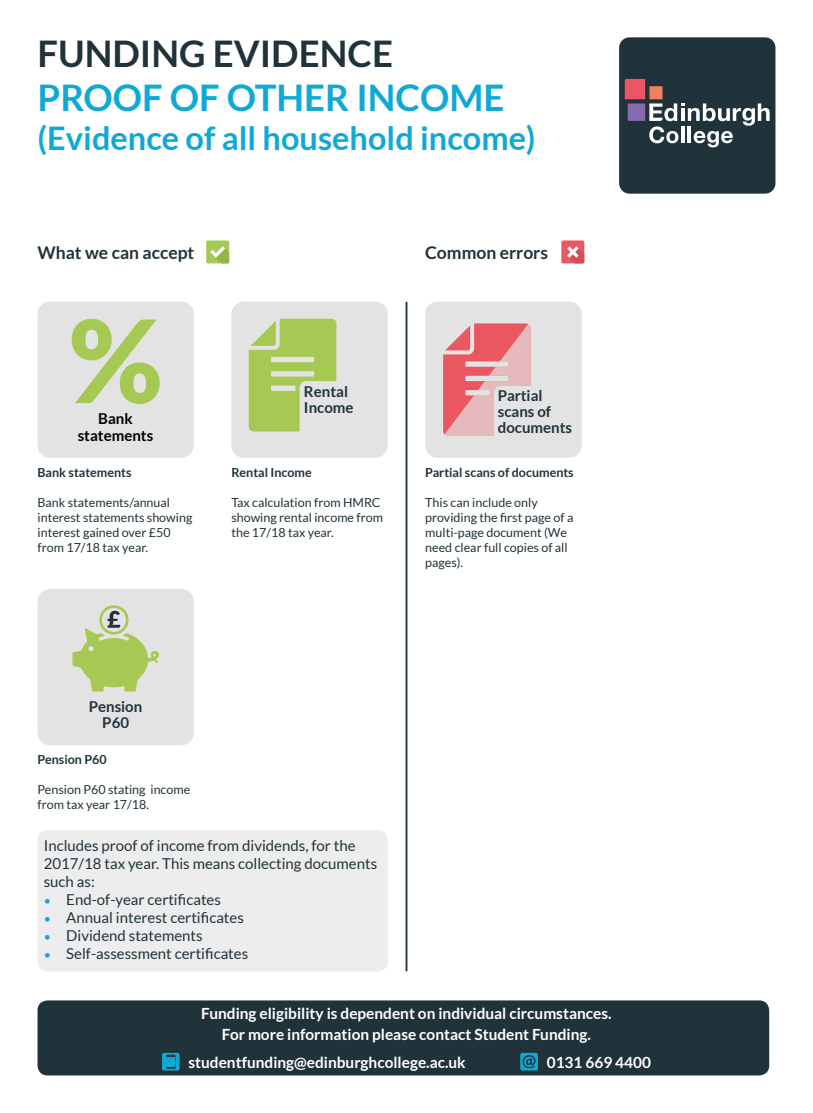
<style>
.page{position:relative;width:813px;height:1113px;background:#fff}
.page>*{position:absolute;margin:0;border:0;box-sizing:border-box;transform-origin:0 0}
.t1{font:700 36.62px "Lato";color:#10a9d6}
.t2{font:700 36.62px "Lato";color:#21333a}
.t3{font:700 32.5px "Lato";color:#10a9d6}
.t4{font:700 17.5px "Lato";color:#21333a}
.t5{font:700 15.38px/21.2px "Lato";color:#fff;text-align:center}
.t6{font:15px/18px "Lato";color:#21333a}
.t7{font:700 15px/16.2px "Lato";color:#21333b}
.t8{font:700 15px/16.2px "Lato";color:#000;text-align:center}
.t9{font:12.5px/15px "Lato";color:#21333a}
.t10{font:700 12.5px "Lato";color:#21333a}
.s1{font-size:12.5px;color:#10a9d6}
</style>
<div class="page">
<div style="left:38px;top:301px;width:156px;height:157px;background:#e3e3e3;border-radius:12px"></div>
<div style="left:38px;top:830px;width:350px;height:141px;background:#ededed;border-radius:10px"></div>
<div style="left:38px;top:589px;width:156px;height:156px;background:#e3e3e3;border-radius:12px"></div>
<svg style="left:72px;top:605px;width:87px;height:86px"></svg>
<svg style="left:72px;top:319px;width:88px;height:85px"></svg>
<div style="left:231px;top:301px;width:157px;height:157px;background:#e3e3e3;border-radius:12px"></div>
<svg style="left:249px;top:319px;width:87px;height:112px"></svg>
<div style="left:425px;top:301px;width:156px;height:157px;background:#e3e3e3;border-radius:12px"></div>
<svg style="left:443px;top:323px;width:88px;height:113px"></svg>
<div style="left:206px;top:240px;width:23px;height:23px;background:#a5c955;border-radius:2px"></div>
<svg style="left:210px;top:246px;width:19px;height:17px"></svg>
<div style="left:561px;top:240px;width:23px;height:23px;background:#eb5762;border-radius:2px"></div>
<svg style="left:567px;top:246px;width:17px;height:17px"></svg>
<div style="left:619px;top:37px;width:156px;height:157px;background:#21333a;border-radius:10px"></div>
<svg style="left:624px;top:79px;width:145px;height:68px"></svg>
<hr style="left:405px;top:302px;width:2px;height:668px;background:#21333a">
<div style="left:38px;top:1000px;width:731px;height:75px;background:#21333a;border-radius:10px"></div>
<svg style="left:162px;top:1052px;width:18px;height:18px"></svg>
<div style="left:167px;top:1057px;width:8px;height:9px;background:#10a9d6"></div>
<svg style="left:520px;top:1052px;width:18px;height:18px"></svg>
<h1 class="t2" style="left:38px;top:33px;width:357px">FUNDING EVIDENCE</h1>
<h1 class="t1" style="left:38px;top:76px;width:468px">PROOF OF OTHER INCOME</h1>
<h2 class="t3" style="left:38px;top:119px;width:499px">(Evidence of all household income)</h2>
<h3 class="t4" style="left:38px;top:242px;width:158px">What we can accept</h3>
<h3 class="t4" style="left:425px;top:242px;width:124px">Common errors</h3>
<p class="t8" style="left:78px;top:410px;width:77px">Bank statements</p>
<p class="t10" style="left:38px;top:465px;width:96px">Bank statements</p>
<p class="t9" style="left:38px;top:494px;width:156px">Bank statements/annual interest statements showing interest gained over £50 from 17/18 tax year.</p>
<p class="t7" style="left:304px;top:383px;width:51px">Rental<br>Income</p>
<p class="t7" style="left:498px;top:387px;width:76px">Partial scans of documents</p>
<p class="t10" style="left:231px;top:465px;width:82px">Rental Income</p>
<p class="t9" style="left:231px;top:494px;width:153px">Tax calculation from HMRC showing rental income from the 17/18 tax year.</p>
<p class="t10" style="left:425px;top:465px;width:150px">Partial scans of documents</p>
<p class="t9" style="left:425px;top:494px;width:149px">This can include only providing the first page of a multi-page document (We need clear full copies of all pages).</p>
<p class="t7" style="left:89px;top:698px;width:55px;text-align:center">Pension<br>P60</p>
<p class="t10" style="left:38px;top:752px;width:71px">Pension P60</p>
<p class="t9" style="left:38px;top:782px;width:154px">Pension P60 stating income from tax year 17/18.</p>
<p class="t6" style="left:44px;top:836px;width:335px">Includes proof of income from dividends, for the<br>2017/18 tax year. This means collecting documents such as:</p>
<p class="t6" style="left:44px;top:890px;width:179px"><span class="s1">•</span> End-of-year certificates</p>
<p class="t6" style="left:44px;top:908px;width:202px"><span class="s1">•</span> Annual interest certificates</p>
<p class="t6" style="left:44px;top:926px;width:160px"><span class="s1">•</span> Dividend statements</p>
<p class="t6" style="left:44px;top:944px;width:206px"><span class="s1">•</span> Self-assessment certificates</p>
<p class="t5" style="left:201px;top:1002px;width:412px">Funding eligibility is dependent on individual circumstances.<br>For more information please contact Student Funding.</p>
<p class="t5" style="left:188px;top:1051px;width:279px">studentfunding@edinburghcollege.ac.uk</p>
<p class="t5" style="left:546px;top:1051px;width:106px">0131 669 4400</p>
</div>
